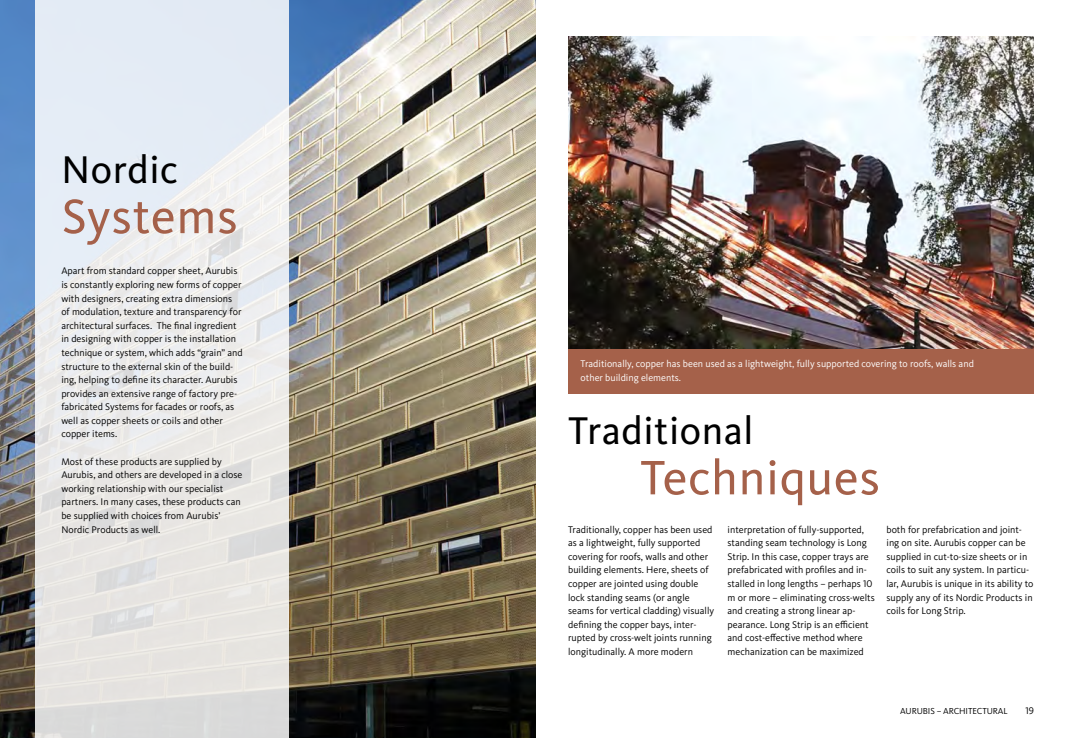
<style>
.page{position:relative;width:1072px;height:738px;background:#fff}
.page>*{position:absolute;margin:0;border:0;box-sizing:border-box;transform-origin:0 0}
.t1{font:50px "Kievit Pro";letter-spacing:.015em;color:#a5614a}
.t2{font:40px "Kievit Pro";letter-spacing:.015em;color:#000}
.t3{font:10px/13.6px "Kievit Pro";color:#000}
.t4{font:10px/13.6px "Kievit Pro";color:#fff}
.t5{font:9px "Kievit Pro";letter-spacing:-.01em;color:#000}
</style>
<div class="page">
<img style="left:0;top:0;width:536px;height:737px">
<svg style="left:35px;top:0;width:253px;height:737px;background:#e7e9eb"></svg>
<img style="left:568px;top:36px;width:466px;height:312px">
<div style="left:568px;top:348px;width:466px;height:45px;background:#a5614a"></div>
<h2 class="t2" style="left:62px;top:146px;width:118px">Nordic</h2>
<h1 class="t1" style="left:62px;top:186px;width:177px">Systems</h1>
<p class="t3" style="left:61px;top:264px;width:183px">Apart from standard copper sheet, Aurubis is constantly exploring new forms of copper with designers, creating extra dimensions of modulation, texture and transparency for architectural surfaces. The final ingredient in designing with copper is the installation technique or system, which adds “grain” and structure to the external skin of the build&shy;ing, helping to define its character. Aurubis provides an extensive range of factory pre&shy;fabricated Systems for facades or roofs, as well as copper sheets or coils and other copper items.</p>
<p class="t3" style="left:61px;top:454px;width:182px">Most of these products are supplied by Aurubis, and others are developed in a close working relationship with our specialist partners. In many cases, these products can be supplied with choices from Aurubis’ Nordic Products as well.</p>
<p class="t4" style="left:580px;top:357px;width:395px">Traditionally, copper has been used as a lightweight, fully supported covering to roofs, walls and other building elements.</p>
<h2 class="t2" style="left:568px;top:406px;width:187px">Traditional</h2>
<h1 class="t1" style="left:640px;top:447px;width:241px">Techniques</h1>
<p class="t3" style="left:568px;top:522px;width:147px">Traditionally, copper has been used as a lightweight, fully supported covering for roofs, walls and other building elements. Here, sheets of copper are jointed using double lock standing seams (or angle seams for vertical cladding) visually defining the copper bays, inter&shy;rupted by cross-welt joints running longitudinally. A more modern</p>
<p class="t3" style="left:727px;top:522px;width:149px">interpretation of fully-supported, standing seam technology is Long Strip. In this case, copper trays are prefabricated with profiles and in&shy;stalled in long lengths – perhaps 10 m or more – eliminating cross-welts and creating a strong linear ap&shy;pearance. Long Strip is an efficient and cost-effective method where mechanization can be maximized</p>
<p class="t3" style="left:886px;top:522px;width:148px">both for prefabrication and joint&shy;ing on site. Aurubis copper can be supplied in cut-to-size sheets or in coils to suit any system. In particu&shy;lar, Aurubis is unique in its ability to supply any of its Nordic Products in coils for Long Strip.</p>
<p class="t5" style="left:900px;top:704px;width:109px">AURUBIS – ARCHITECTURAL</p>
<p class="t3" style="left:1025px;top:702px;width:10px">19</p>
</div>
